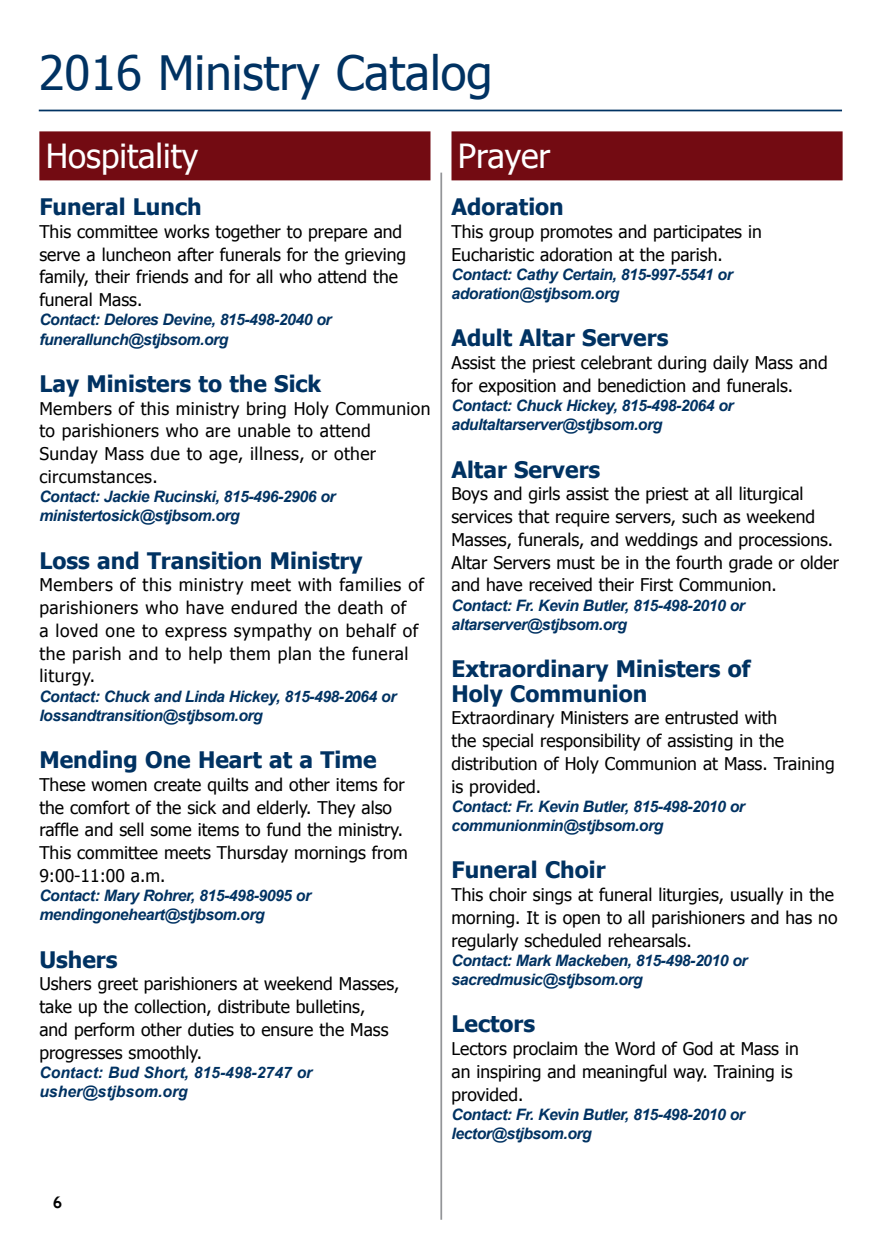
<style>
.page{position:relative;width:882px;height:1260px;background:#fff}
.page>*{position:absolute;margin:0;border:0;box-sizing:border-box;transform-origin:0 0}
.t1{font:47.25px "Tahoma";color:#003262}
.t2{font:33.25px "Tahoma";color:#fff}
.t3{font:700 22.75px/24.5px "Tahoma";color:#003262}
.t4{font:17.5px/22.8px "Tahoma";color:#000}
.t5{font:17.5px/22.8px "Tahoma";letter-spacing:.03em;color:#000}
.t6{font:17.5px/22.8px "Tahoma";letter-spacing:.02em;color:#000}
.t7{font:700 17.5px "Paddington";color:#000}
.t8{font:italic 700 15.75px/19.2px "Arial";letter-spacing:-.03em;color:#003262}
.t9{font:italic 700 15.75px/19.2px "Arial";color:#003262}
</style>
<div class="page">
<hr style="left:39px;top:110px;width:803px;height:1px;background:#003262">
<hr style="left:440px;top:173px;width:2px;height:1047px;background:#939598">
<div style="left:39px;top:131px;width:391px;height:49px;background:#730b12"></div>
<div style="left:452px;top:131px;width:391px;height:49px;background:#730b12"></div>
<h1 class="t1" style="left:39px;top:41px;width:455px">2016 Ministry Catalog</h1>
<h2 class="t2" style="left:46px;top:133px;width:154px">Hospitality</h2>
<h3 class="t3" style="left:39px;top:193px;width:164px">Funeral Lunch</h3>
<p class="t4" style="left:39px;top:219px;width:368px">This committee works together to prepare and serve a luncheon after funerals for the grieving family, their friends and for all who attend the funeral Mass.</p>
<p class="t8" style="left:39px;top:311px;width:294px">Contact: Delores Devine, 815-498-2040 or funerallunch@stjbsom.org</p>
<h3 class="t3" style="left:39px;top:370px;width:283px">Lay Ministers to the Sick</h3>
<p class="t6" style="left:39px;top:396px;width:393px">Members of this ministry bring Holy Communion to parishioners who are unable to attend Sunday Mass due to age, illness, or other circumstances.</p>
<p class="t8" style="left:39px;top:487px;width:298px">Contact: Jackie Rucinski, 815-496-2906 or ministertosick@stjbsom.org</p>
<h3 class="t3" style="left:39px;top:547px;width:325px">Loss and Transition Ministry</h3>
<p class="t5" style="left:39px;top:573px;width:386px">Members of this ministry meet with families of parishioners who have endured the death of<br>a loved one to express sympathy on behalf of the parish and to help them plan the funeral liturgy.</p>
<p class="t8" style="left:39px;top:687px;width:359px">Contact: Chuck and Linda Hickey, 815-498-2064 or lossandtransition@stjbsom.org</p>
<h3 class="t3" style="left:39px;top:746px;width:339px">Mending One Heart at a Time</h3>
<p class="t4" style="left:39px;top:772px;width:370px">These women create quilts and other items for the comfort of the sick and elderly. They also raffle and sell some items to fund the ministry.<br>This committee meets Thursday mornings from 9:00-11:00 a.m.</p>
<p class="t8" style="left:39px;top:886px;width:273px">Contact: Mary Rohrer, 815-498-9095 or mendingoneheart@stjbsom.org</p>
<h3 class="t3" style="left:39px;top:946px;width:80px">Ushers</h3>
<p class="t4" style="left:39px;top:972px;width:362px">Ushers greet parishioners at weekend Masses, take up the collection, distribute bulletins,<br>and perform other duties to ensure the Mass progresses smoothly.</p>
<p class="t9" style="left:39px;top:1063px;width:275px">Contact: Bud Short, 815-498-2747 or usher@stjbsom.org</p>
<p class="t7" style="left:53px;top:1195px;width:10px">6</p>
<h2 class="t2" style="left:458px;top:133px;width:94px">Prayer</h2>
<h3 class="t3" style="left:452px;top:193px;width:114px">Adoration</h3>
<p class="t4" style="left:452px;top:219px;width:312px">This group promotes and participates in<br>Eucharistic adoration at the parish.</p>
<p class="t8" style="left:452px;top:265px;width:283px">Contact: Cathy Certain, 815-997-5541 or adoration@stjbsom.org</p>
<h3 class="t3" style="left:452px;top:324px;width:218px">Adult Altar Servers</h3>
<p class="t4" style="left:452px;top:351px;width:378px">Assist the priest celebrant during daily Mass and for exposition and benediction and funerals.</p>
<p class="t8" style="left:452px;top:396px;width:284px">Contact: Chuck Hickey, 815-498-2064 or adultaltarserver@stjbsom.org</p>
<h3 class="t3" style="left:452px;top:456px;width:150px">Altar Servers</h3>
<p class="t4" style="left:452px;top:482px;width:389px">Boys and girls assist the priest at all liturgical services that require servers, such as weekend Masses, funerals, and weddings and processions.<br>Altar Servers must be in the fourth grade or older and have received their First Communion.</p>
<p class="t8" style="left:452px;top:596px;width:295px">Contact: Fr. Kevin Butler, 815-498-2010 or altarserver@stjbsom.org</p>
<h3 class="t3" style="left:452px;top:655px;width:301px">Extraordinary Ministers of<br>Holy Communion</h3>
<p class="t4" style="left:452px;top:706px;width:385px">Extraordinary Ministers are entrusted with<br>the special responsibility of assisting in the distribution of Holy Communion at Mass. Training is provided.</p>
<p class="t8" style="left:452px;top:797px;width:295px">Contact: Fr. Kevin Butler, 815-498-2010 or communionmin@stjbsom.org</p>
<h3 class="t3" style="left:452px;top:856px;width:156px">Funeral Choir</h3>
<p class="t4" style="left:452px;top:883px;width:388px">This choir sings at funeral liturgies, usually in the morning. It is open to all parishioners and has no regularly scheduled rehearsals.</p>
<p class="t8" style="left:452px;top:951px;width:298px">Contact: Mark Mackeben, 815-498-2010 or sacredmusic@stjbsom.org</p>
<h3 class="t3" style="left:452px;top:1010px;width:85px">Lectors</h3>
<p class="t4" style="left:452px;top:1037px;width:349px">Lectors proclaim the Word of God at Mass in an inspiring and meaningful way. Training is provided.</p>
<p class="t8" style="left:452px;top:1105px;width:295px">Contact: Fr. Kevin Butler, 815-498-2010 or lector@stjbsom.org</p>
</div>
